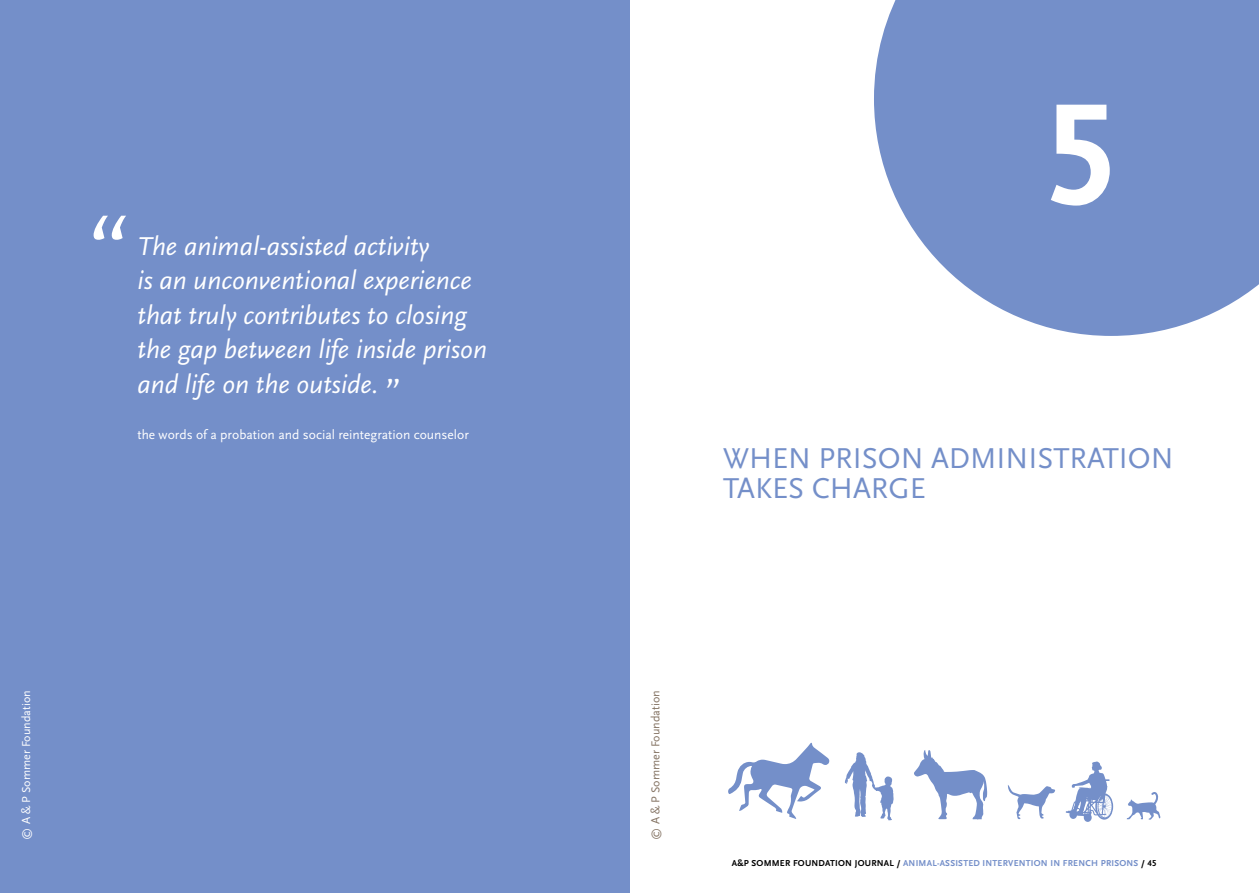
<style>
.page{position:relative;width:1259px;height:893px;background:#fff}
.page>*{position:absolute;margin:0;border:0;box-sizing:border-box;transform-origin:0 0}
.t1{font:700 150px "Scala Sans LF";color:#fff}
.t2{font:italic 98.7px "Scala Sans";color:#fff}
.t3{font:italic 36px "Scala Sans";color:#fff}
.t4{font:30px/30px "Scala Sans";color:#748fc9}
.t5{font:italic 27px/34.5px "Scala Sans";color:#fff}
.t6{font:13.5px "Scala Sans";color:#fff}
.t7{font:12px "Scala Sans Regular LF";color:#fff}
.t8{font:12px "Scala Sans Regular LF";color:#847363}
.t9{font:700 9px "Scala Sans LF";letter-spacing:.025em;color:#748fc9}
.s1{color:#000}
</style>
<div class="page">
<svg style="left:874px;top:0;width:385px;height:336px;background:#849ccf"></svg>
<div style="left:0;top:0;width:629px;height:893px;background:#748fc9"></div>
<svg style="left:1008px;top:785px;width:47px;height:34px"></svg>
<svg style="left:1126px;top:792px;width:34px;height:28px"></svg>
<svg style="left:728px;top:743px;width:101px;height:76px"></svg>
<svg style="left:845px;top:752px;width:48px;height:68px"></svg>
<svg style="left:914px;top:750px;width:73px;height:69px"></svg>
<svg style="left:1065px;top:761px;width:48px;height:61px"></svg>
<h2 class="t2" style="left:83px;top:195px;width:45px">“</h2>
<p class="t5" style="left:137px;top:229px;width:351px">The animal-assisted activity<br>is an unconventional experience that truly contributes to closing the gap between life inside prison and life on the outside.</p>
<p class="t6" style="left:137px;top:427px;width:333px">the words of a probation and social reintegration counselor</p>
<h3 class="t3" style="left:384px;top:372px;width:17px">”</h3>
<h1 class="t1" style="left:1044px;top:74px;width:76px">5</h1>
<p class="t4" style="left:723px;top:444px;width:452px">WHEN PRISON ADMINISTRATION<br>TAKES CHARGE</p>
<p class="t7" style="left:20px;top:839px;width:151px;rotate:-90deg">© A &amp; P Sommer Foundation</p>
<p class="t8" style="left:649px;top:839px;width:151px;rotate:-90deg">© A &amp; P Sommer Foundation</p>
<p class="t9" style="left:732px;top:858px;width:426px"><span class="s1">A&amp;P SOMMER FOUNDATION JOURNAL /</span> ANIMAL-ASSISTED INTERVENTION IN FRENCH PRISONS <span class="s1">/ 45</span></p>
</div>
